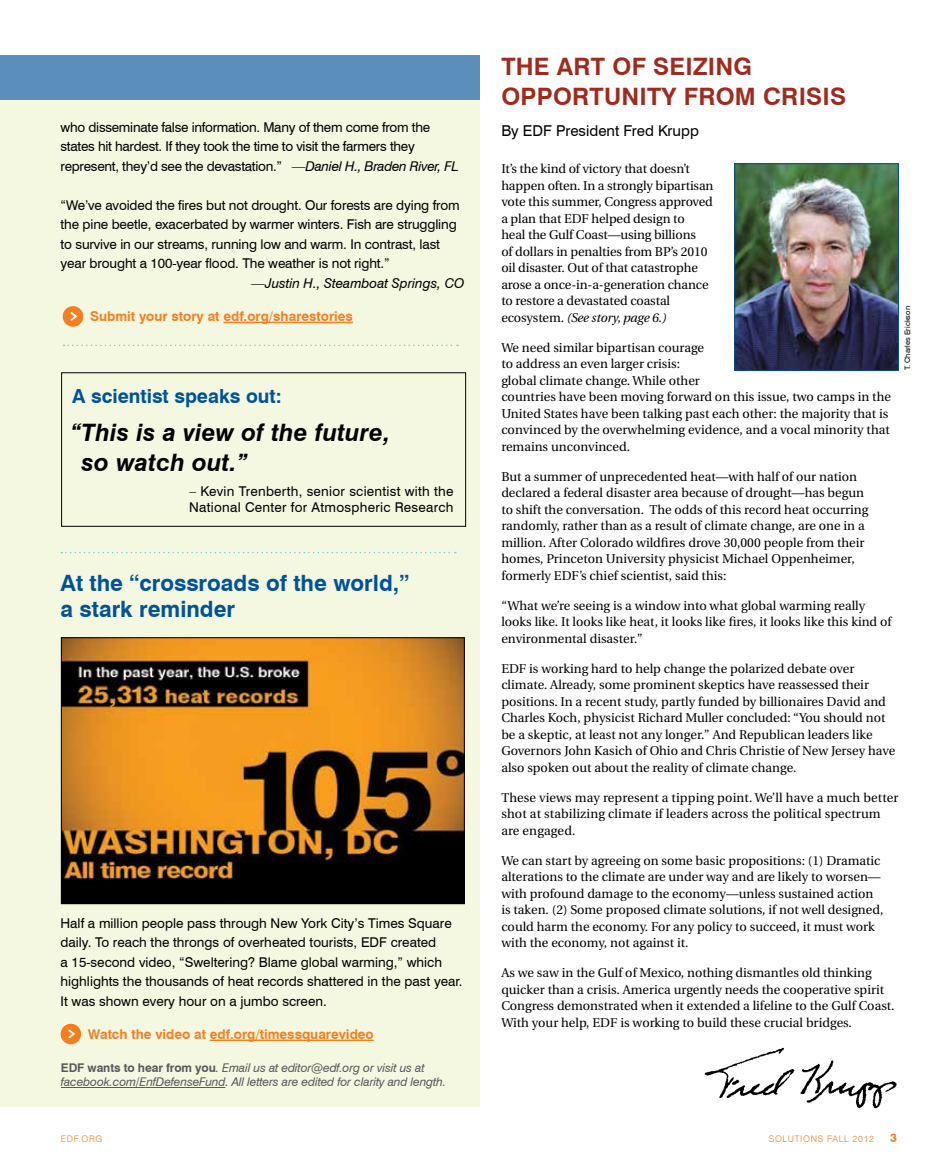
<style>
.page{position:relative;width:945px;height:1161px;background:#fff}
.page>*{position:absolute;margin:0;border:0;box-sizing:border-box;transform-origin:0 0}
.t1{font:700 24px/30px "Swiss 721 BT";letter-spacing:.01em;color:#a02a1d}
.t2{font:italic 700 24px/30px "Swiss 721 BT";letter-spacing:.01em;color:#000}
.t3{font:700 22.5px/25.5px "Swiss 721 BT";color:#00539b}
.t4{font:700 19.5px "Swiss 721 BT";color:#00539b}
.t5{font:15px "Swiss 721 BT";color:#000}
.t6{font:13.5px/19.5px "Swiss 721 BT";letter-spacing:-.01em;color:#000}
.t7{font:700 13.5px "Swiss 721 BT";color:#f57e20}
.t8{font:13.5px/16.2px "Swiss 721 BT";letter-spacing:.02em;color:#000}
.t9{font:italic 13.5px "Swiss 721 BT";color:#000}
.t10{font:12.75px/16.5px "Utopia";color:#000}
.t11{font:italic 12px/14.2px "Swiss 721 BT";letter-spacing:-.01em;color:#58595b}
.t12{font:700 12px "Swiss 721 BT";color:#f57e20}
.t13{font:300 9px "Swiss 721 BT";letter-spacing:.08em;color:#f57e20}
.t14{font:7.5px "Swiss 721 BT";color:#000}
.s1{font-style:italic}
.s2{font-weight:700;font-style:normal}
</style>
<div class="page">
<div style="left:0;top:100px;width:479px;height:1007px;background:#f5f8e1"></div>
<img style="left:704px;top:1047px;width:193px;height:62px">
<img style="left:737px;top:166px;width:160px;height:202px">
<div style="left:735px;top:164px;width:164px;height:206px;border:1px solid #004e95"></div>
<div style="left:0;top:55px;width:479px;height:45px;background:#5c8ebb"></div>
<svg style="left:63px;top:345px;width:395px;height:1px"></svg>
<svg style="left:61px;top:552px;width:395px;height:1px"></svg>
<hr style="left:61px;top:1087px;width:164px;height:1px;background:#58595b">
<img style="left:63px;top:640px;width:400px;height:262px">
<div style="left:61px;top:638px;width:404px;height:266px;border:1px solid #000"></div>
<hr style="left:210px;top:1040px;width:164px;height:1px;background:#f57e20">
<hr style="left:223px;top:322px;width:130px;height:1px;background:#f57e20">
<div style="left:63px;top:306px;width:20px;height:21px;background:#f57e20;border-radius:50%"></div>
<svg style="left:70px;top:312px;width:7px;height:9px"></svg>
<div style="left:61px;top:1024px;width:20px;height:20px;background:#f57e20;border-radius:50%"></div>
<svg style="left:68px;top:1029px;width:7px;height:10px"></svg>
<p class="t6" style="left:61px;top:117px;width:400px">who disseminate false information. Many of them come from the states hit hardest. If they took the time to visit the farmers they represent, they’d see the devastation.” <span class="s1">—Daniel H., Braden River, FL</span></p>
<p class="t6" style="left:61px;top:195px;width:401px">“We’ve avoided the fires but not drought. Our forests are dying from the pine beetle, exacerbated by warmer winters. Fish are struggling to survive in our streams, running low and warm. I n contrast, last year brought a 100-year flood. The weather is not right.”</p>
<p class="t9" style="left:252px;top:275px;width:215px">—Justin H., Steamboat Springs, CO</p>
<p class="t7" style="left:90px;top:308px;width:265px">Submit your story at edf.org/sharestories</p>
<h3 class="t4" style="left:72px;top:384px;width:211px">A scientist speaks out:</h3>
<h1 class="t2" style="left:82px;top:417px;width:310px;text-indent:-11px">“This is a view of the future, so watch out.”</h1>
<p class="t8" style="left:189px;top:483px;width:266px">– Kevin Trenberth, senior scientist with the<br>National Center for Atmospheric Research</p>
<h2 class="t3" style="left:61px;top:571px;width:350px">At the “crossroads of the world,” a stark reminder</h2>
<p class="t6" style="left:61px;top:913px;width:393px">Half a million people pass through New York City’s Times Square daily. To reach the throngs of overheated tourists, EDF</p>
<p class="t6" style="left:61px;top:933px;width:403px;text-indent:330px">created<br>a 15-second video, “Sweltering? Blame global warming,” which highlights the thousands of heat records shattered in the past year.<br>It was shown every hour on a jumbo screen.</p>
<p class="t7" style="left:88px;top:1026px;width:288px">Watch the video at edf.org/timessquarevideo</p>
<p class="t11" style="left:61px;top:1061px;width:387px"><span class="s2">EDF wants to hear from you</span>. Email us at editor@edf.org or visit us at facebook.com/EnfDefenseFund. All letters are edited for clarity and length.</p>
<h1 class="t1" style="left:501px;top:52px;width:252px;text-indent:56px">art of seizing opport</h1>
<h1 class="t1" style="left:501px;top:52px;width:17px">the</h1>
<h1 class="t1" style="left:604px;top:82px;width:98px">unity from</h1>
<h1 class="t1" style="left:763px;top:82px;width:84px">crisis</h1>
<p class="t5" style="left:501px;top:121px;width:32px">By EDF</p>
<p class="t5" style="left:556px;top:121px;width:144px">President Fred Krupp</p>
<p class="t10" style="left:501px;top:161px;width:214px">It’s the kind of victory that doesn’t happen often. In a strongly bipartisan vote this summer, Congress approved a plan that EDF helped design to<br>heal the Gulf Coast—using billions<br>of dollars in penalties from BP’s 2010 oil disaster. Out of that catastrophe arose a once-in-a-generation chance to restore a devastated coastal ecosystem. <span class="s1">(See story, page 6.)</span></p>
<p class="t10" style="left:501px;top:339px;width:391px">We need similar bipartisan courage<br>to address an even larger crisis:<br>global climate change. While other<br>countries have been moving forward on this issue, two camps in the United States have been talking past each other: the majority that is convinced by the overwhelming evidence, and a vocal minority that remains unconvinced.</p>
<p class="t10" style="left:501px;top:468px;width:369px">But a summer of unprecedented heat—with half of our nation declared a federal disaster area because of drought—has begun to shift the conversation. The odds of this record heat occurring randomly, rather than as a result of climate change, are one in a million. After Colorado wildfires drove 30,000 people from their homes, Princeton University physicist Michael Oppenheimer, formerly EDF’s chief scientist, said this:</p>
<p class="t10" style="left:501px;top:597px;width:392px">“What we’re seeing is a window into what global warming really looks like. It looks like heat, it looks like fires, it looks like this kind of environmental disaster.”</p>
<p class="t10" style="left:501px;top:660px;width:396px">EDF is working hard to help change the polarized debate over climate. Already, some prominent skeptics have reassessed their positions. In a recent study, partly funded by billionaires David and Charles Koch, physicist Richard Muller concluded: “You should not be a skeptic, at least not any longer.” And Republican leaders like Governors John Kasich of Ohio and Chris Christie of New Jersey have also spoken out about the reality of climate change.</p>
<p class="t10" style="left:501px;top:789px;width:399px">These views may represent a tipping point. We’ll have a much better shot at stabilizing climate if leaders across the political spectrum are engaged.</p>
<p class="t10" style="left:501px;top:852px;width:384px">We can start by agreeing on some basic propositions: (1) Dramatic alterations to the climate are under way and are likely to worsen— with profound damage to the economy—unless sustained action is taken. (2) Some proposed climate solutions, if not well designed, could harm the economy. For any policy to succeed, it must work with the economy, not against it.</p>
<p class="t10" style="left:501px;top:965px;width:395px">As we saw in the Gulf of Mexico, nothing dismantles old thinking quicker than a crisis. America urgently needs the cooperative spirit Congress demonstrated when it extended a lifeline to the Gulf Coast.<br>With your help, EDF is working to build these crucial bridges.</p>
<p class="t14" style="left:903px;top:370px;width:66px;rotate:-90deg">T. Charles Erickson</p>
<p class="t13" style="left:61px;top:1133px;width:43px">EDF.ORG</p>
<p class="t13" style="left:769px;top:1133px;width:107px">SOLUTIONS FALL 2012</p>
<p class="t12" style="left:890px;top:1131px;width:8px">3</p>
</div>
